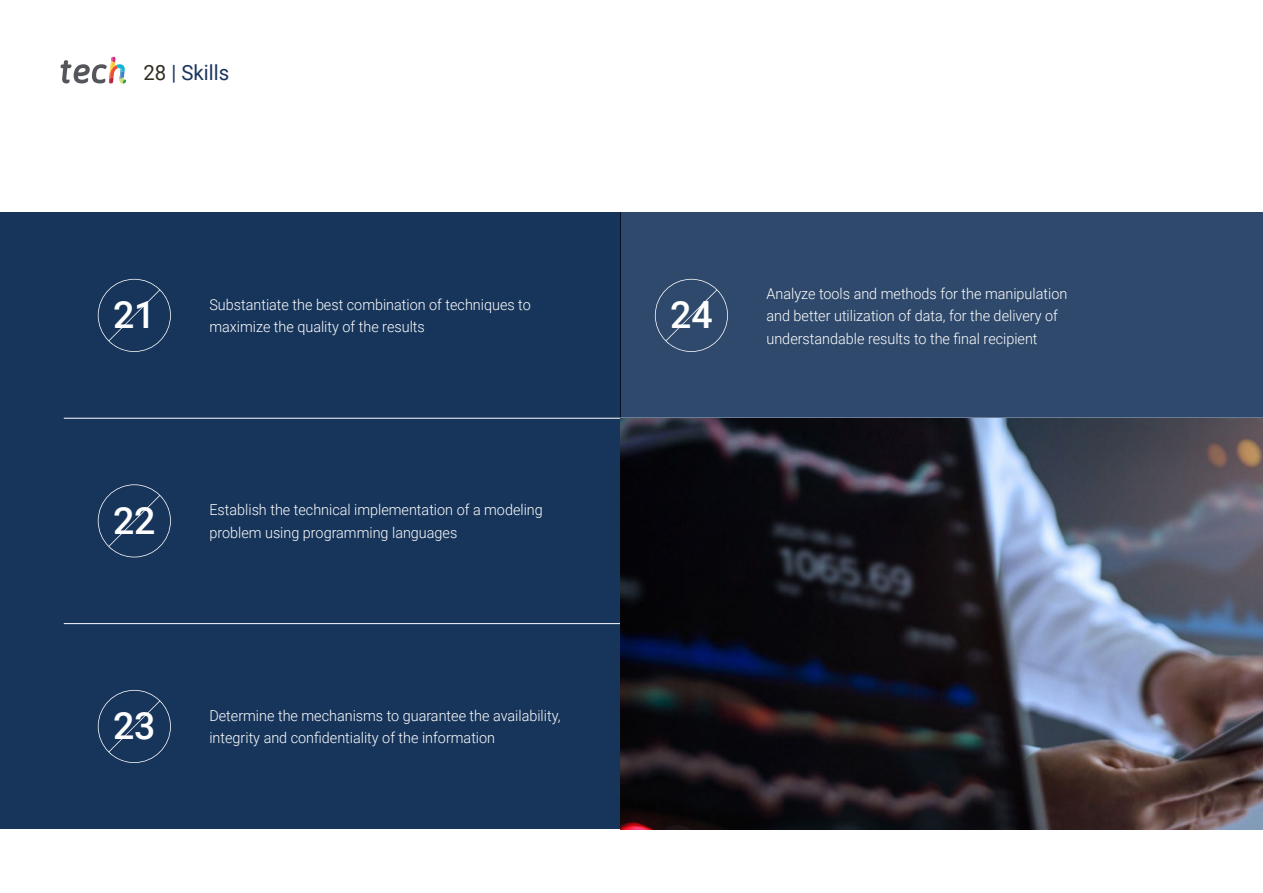
<style>
.page{position:relative;width:1263px;height:893px;background:#fff}
.page>*{position:absolute;margin:0;border:0;box-sizing:border-box;transform-origin:0 0}
.t1{font:500 37.5px "Roboto";color:#fff}
.t2{font:21px "Roboto";color:#1a355c}
.t3{font:300 15px/22.5px "Roboto";color:#fff;scale:.96 1}
.s1{color:#312e20}
</style>
<div class="page">
<svg style="left:61px;top:57px;width:65px;height:27px"></svg>
<div style="left:0;top:213px;width:621px;height:616px;background:#17355b"></div>
<div style="left:621px;top:213px;width:642px;height:616px;background:#2e496b"></div>
<svg style="left:98px;top:279px;width:73px;height:73px"></svg>
<svg style="left:98px;top:690px;width:73px;height:73px"></svg>
<svg style="left:98px;top:484px;width:73px;height:73px"></svg>
<svg style="left:655px;top:279px;width:73px;height:73px"></svg>
<hr style="left:64px;top:418px;width:1199px;height:1px;background:#fff">
<hr style="left:64px;top:623px;width:1199px;height:1px;background:#fff">
<img style="left:621px;top:418px;width:642px;height:411px">
<h2 class="t2" style="left:144px;top:57px;width:87px"><span class="s1">28</span> | Skills</h2>
<h1 class="t1" style="left:113px;top:288px;width:44px">21</h1>
<p class="t3" style="left:209px;top:293px;width:336px">Substantiate the best combination of techniques to</p>
<p class="t3" style="left:209px;top:315px;width:226px">maximize the quality of the results</p>
<h1 class="t1" style="left:113px;top:494px;width:44px">22</h1>
<p class="t3" style="left:209px;top:498px;width:349px">Establish the technical implementation of a modeling</p>
<p class="t3" style="left:209px;top:521px;width:260px">problem using programming languages</p>
<h1 class="t1" style="left:113px;top:699px;width:44px">23</h1>
<p class="t3" style="left:209px;top:704px;width:367px">Determine the mechanisms to guarantee the availability, integrity and confidentiality of the information</p>
<h1 class="t1" style="left:670px;top:288px;width:44px">24</h1>
<p class="t3" style="left:766px;top:281px;width:315px">Analyze tools and methods for the manipulation and better utilization of data, for the delivery of understandable results to the final recipient</p>
</div>
